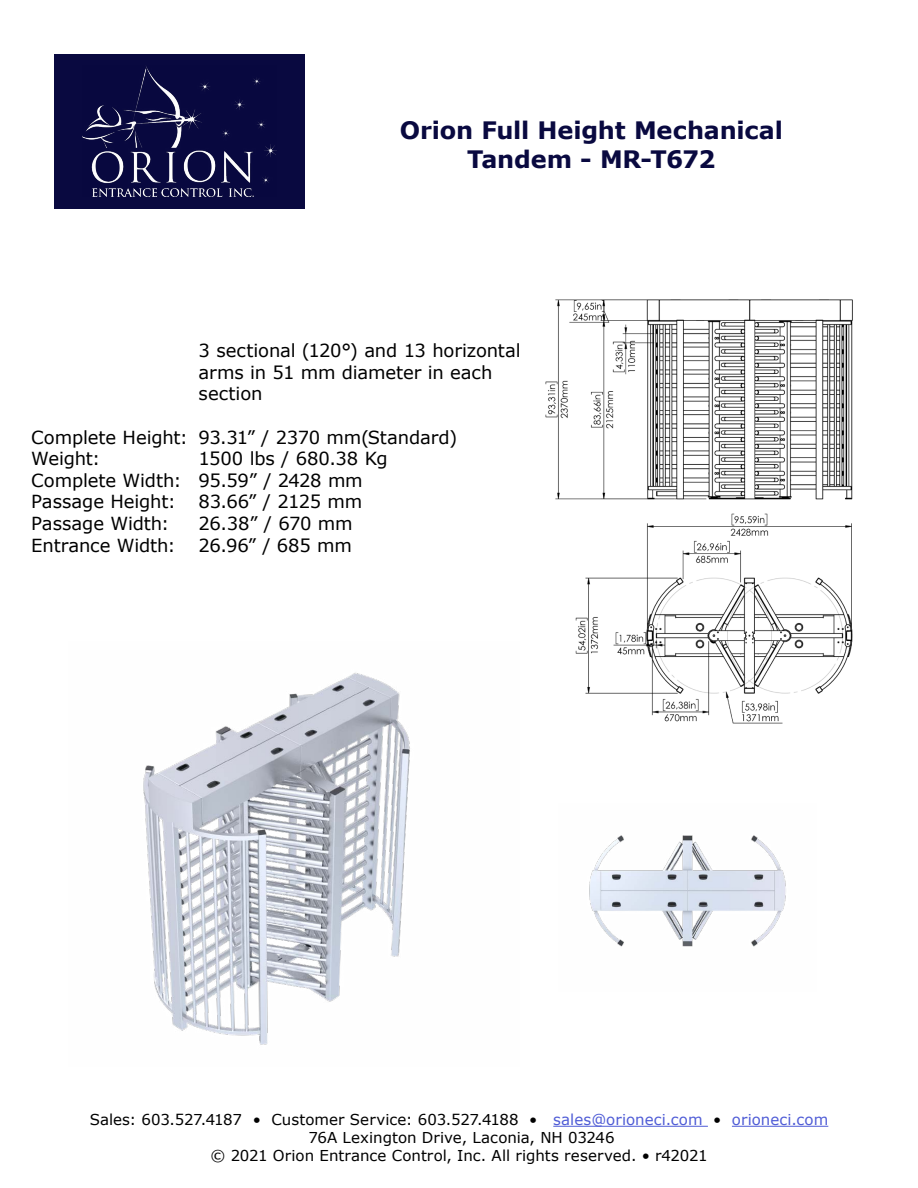
<style>
.page{position:relative;width:918px;height:1188px;background:#fff}
.page>*{position:absolute;margin:0;border:0;box-sizing:border-box;transform-origin:0 0}
.t1{font:700 24px/28.8px "Verdana";letter-spacing:-.01em;color:#090940;text-align:center}
.t2{font:18px/21.6px "Verdana";letter-spacing:-.01em;color:#000}
.t3{font:15px/18px "Verdana";letter-spacing:.005em;color:#000;text-align:center}
.s1{color:#4f5cd6}
</style>
<div class="page">
<div style="left:54px;top:54px;width:251px;height:155px;background:#090940"></div>
<img style="left:82px;top:66px;width:195px;height:131px">
<hr style="left:553px;top:1126px;width:155px;height:1px;background:#4f5cd6">
<hr style="left:732px;top:1126px;width:96px;height:1px;background:#4f5cd6">
<img style="left:589px;top:835px;width:197px;height:112px">
<img style="left:545px;top:299px;width:308px;height:425px">
<img style="left:143px;top:672px;width:267px;height:373px">
<h1 class="t1" style="left:400px;top:116px;width:385px">Orion Full Height Mechanical<br>Tandem - MR-T672</h1>
<p class="t2" style="left:31px;top:427px;width:158px">Complete Height:<br>Weight:<br>Complete Width:<br>Passage Height:<br>Passage Width:<br>Entrance Width:</p>
<p class="t2" style="left:199px;top:340px;width:324px">3 sectional (120°) and 13 horizontal arms in 51 mm diameter in each section</p>
<p class="t2" style="left:199px;top:427px;width:260px">93.31” / 2370 mm(Standard)<br>1500 lbs / 680.38 Kg<br>95.59” / 2428 mm<br>83.66” / 2125 mm<br>26.38” / 670 mm<br>26.96” / 685 mm</p>
<p class="t3" style="left:90px;top:1111px;width:740px">Sales: 603.527.4187 • Customer Service: 603.527.4188 • <span class="s1">sales@orioneci.com</span> • <span class="s1">orioneci.com<br></span>76A Lexington Drive, Laconia, NH 03246<br>© 2021 Orion Entrance Control, Inc. All rights reserved. • r42021</p>
</div>
